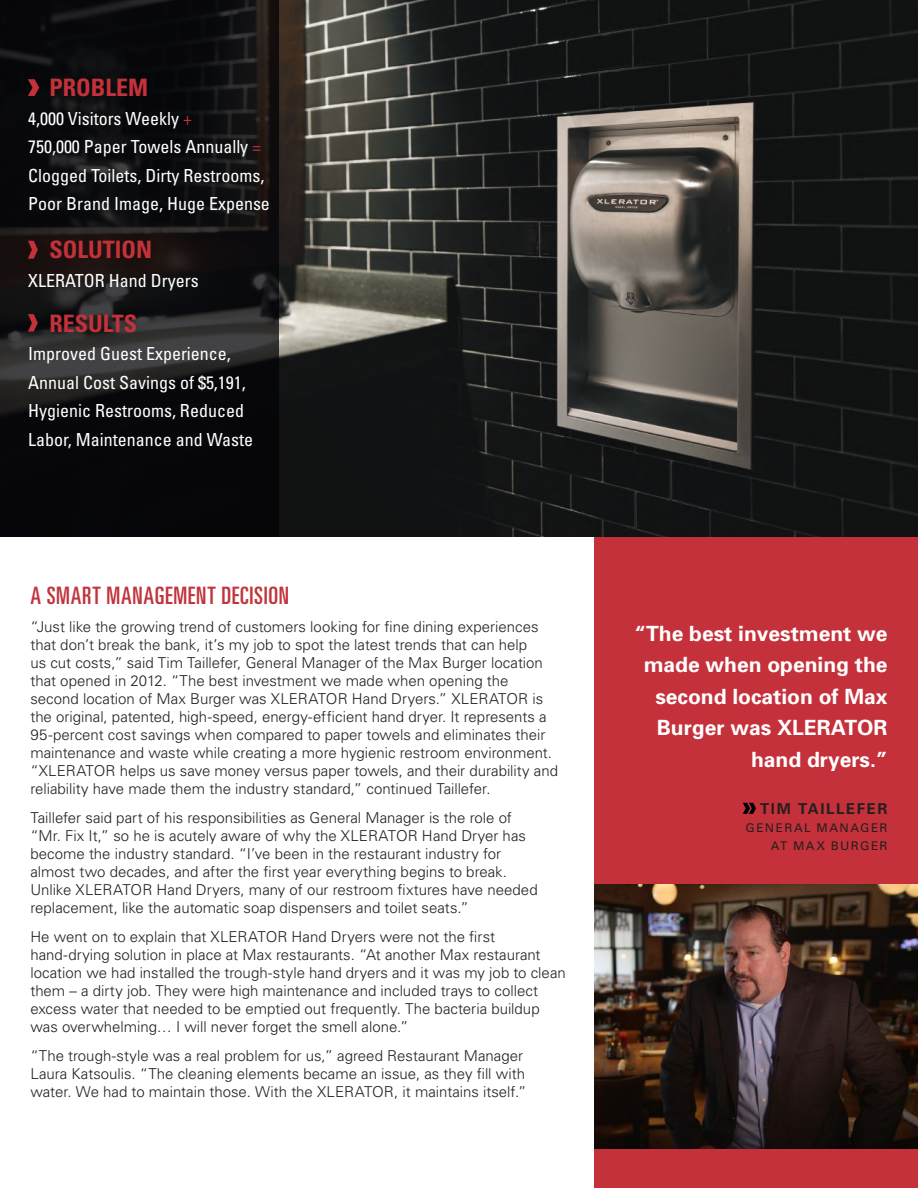
<style>
.page{position:relative;width:918px;height:1188px;background:#fff}
.page>*{position:absolute;margin:0;border:0;box-sizing:border-box;transform-origin:0 0}
.t1{font:ultra-condensed 24px "Univers";letter-spacing:.035em;color:#c1343c}
.t2{font:700 condensed 24px "Univers";color:#c5313a}
.t3{font:700 21px/31.5px "Univers";color:#fff;text-align:right}
.t4{font:condensed 18px/28.5px "Univers";color:#fff}
.t5{font:300 15px/18px "Univers";color:#241f1f}
.t6{font:700 15px "Univers";letter-spacing:.11em;color:#241f1f}
.t7{font:12px/18px "Univers";letter-spacing:.125em;color:#241f1f;text-align:right}
.s1{color:#c5313a}
</style>
<div class="page">
<div style="left:594px;top:537px;width:324px;height:651px;background:#c5313a"></div>
<img style="left:594px;top:884px;width:324px;height:264px">
<img style="left:279px;top:0;width:639px;height:537px">
<svg style="left:0;top:0;width:279px;height:537px;background:#111113"></svg>
<svg style="left:28px;top:79px;width:11px;height:17px"></svg>
<svg style="left:28px;top:241px;width:10px;height:18px"></svg>
<svg style="left:28px;top:314px;width:10px;height:18px"></svg>
<svg style="left:743px;top:803px;width:13px;height:11px"></svg>
<h1 class="t2" style="left:49px;top:73px;width:100px">PROBLEM</h1>
<p class="t4" style="left:28px;top:104px;width:243px">4,000 Visitors Weekly <span class="s1">+<br></span>750,000 Paper Towels Annually <span class="s1">=<br></span>Clogged Toilets, Dirty Restrooms,<br>Poor Brand Image, Huge Expense</p>
<h1 class="t2" style="left:49px;top:235px;width:104px">SOLUTION</h1>
<p class="t4" style="left:28px;top:266px;width:172px">XLERATOR Hand Dryers</p>
<h1 class="t2" style="left:49px;top:308px;width:89px">RESULTS</h1>
<p class="t4" style="left:28px;top:339px;width:227px">Improved Guest Experience,<br>Annual Cost Savings of $5,191,<br>Hygienic Restrooms, Reduced<br>Labor, Maintenance and Waste</p>
<h1 class="t1" style="left:30px;top:581px;width:260px">A SMART MANAGEMENT DECISION</h1>
<p class="t5" style="left:30px;top:618px;width:529px">“Just like the growing trend of customers looking for fine dining experiences that don’t break the bank, it’s my job to spot the latest trends that can help<br>us cut costs,” said Tim Taillefer, General Manager of the Max Burger location that opened in 2012. “The best investment we made when opening the second location of Max Burger was XLERATOR Hand Dryers.” XLERATOR is the original, patented, high-speed, energy-efficient hand dryer. It represents a 95-percent cost savings when compared to paper towels and eliminates their maintenance and waste while creating a more hygienic restroom environment. “XLERATOR helps us save money versus paper towels, and their durability and reliability have made them the industry standard,” continued Taillefer.</p>
<p class="t5" style="left:30px;top:808px;width:509px">Taillefer said part of his responsibilities as General Manager is the role of “Mr. Fix It,” so he is acutely aware of why the XLERATOR Hand Dryer has become the industry standard. “I’ve been in the restaurant industry for almost two decades, and after the first year everything begins to break.<br>Unlike XLERATOR Hand Dryers, many of our restroom fixtures have needed replacement, like the automatic soap dispensers and toilet seats.”</p>
<p class="t5" style="left:30px;top:927px;width:537px">He went on to explain that XLERATOR Hand Dryers were not the first hand-drying solution in place at Max restaurants. “At another Max restaurant location we had installed the trough-style hand dryers and it was my job to clean them – a dirty job. They were high maintenance and included trays to collect excess water that needed to be emptied out frequently. The bacteria buildup was overwhelming… I will never forget the smell alone.”</p>
<p class="t5" style="left:30px;top:1046px;width:498px">“The trough-style was a real problem for us,” agreed Restaurant Manager<br>Laura Katsoulis. “The cleaning elements became an issue, as they fill with water. We had to maintain those. With the XLERATOR, it maintains itself.”</p>
<h2 class="t3" style="left:634px;top:617px;width:255px">“The best investment we made when opening the second location of Max<br>Burger was XLERATOR hand dryers.”</h2>
<p class="t6" style="left:760px;top:799px;width:129px">TIM TAILLEFER</p>
<p class="t7" style="left:746px;top:818px;width:143px">GENERAL MANAGER<br>AT MAX BURGER</p>
</div>
